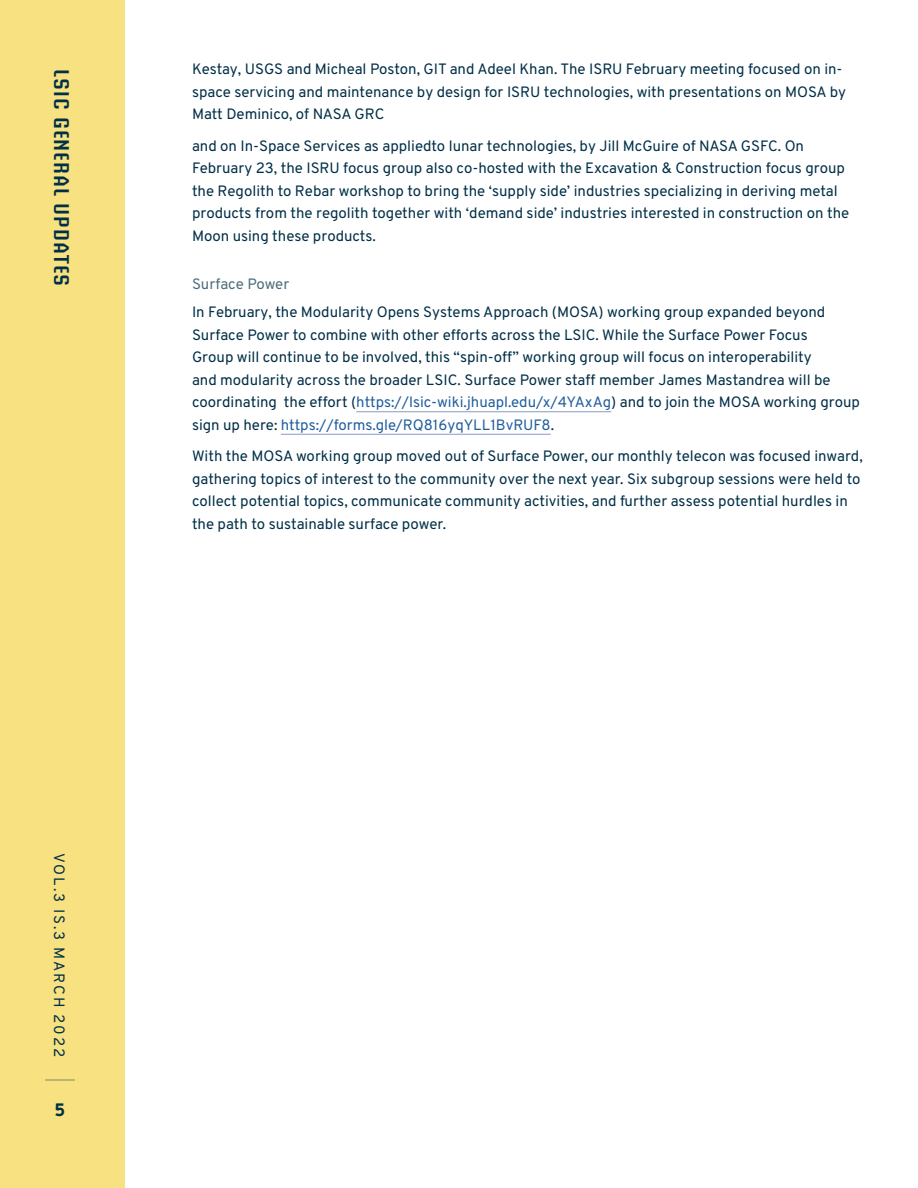
<style>
.page{position:relative;width:918px;height:1188px;background:#fff}
.page>*{position:absolute;margin:0;border:0;box-sizing:border-box;transform-origin:0 0}
.t1{font:600 21px "Briem Akademi Std";letter-spacing:.05em;color:#002f47}
.t2{font:800 18px "Overpass";color:#002f47}
.t3{font:15px/22.5px "Overpass";color:#002f47}
.t4{font:15px "Overpass";letter-spacing:.12em;color:#002f47}
.t5{font:15px "Overpass";color:#4d6d7e}
.s1{color:#215e9e}
</style>
<div class="page">
<div style="left:0;top:0;width:125px;height:1188px;background:#f8e180"></div>
<hr style="left:45px;top:1080px;width:30px;height:1px;background:#002f47">
<hr style="left:356px;top:411px;width:255px;height:1px;background:#879bc6">
<hr style="left:281px;top:434px;width:270px;height:1px;background:#879bc6">
<h1 class="t1" style="left:73px;top:69px;width:216px;rotate:90deg">LSIC General Updates</h1>
<p class="t3" style="left:192px;top:58px;width:656px">Kestay, USGS and Micheal Poston, GIT and Adeel Khan. The ISRU February meeting focused on in&shy;space servicing and maintenance by design for ISRU technologies, with presentations on MOSA by<br>Matt Deminico, of NASA GRC</p>
<p class="t3" style="left:192px;top:134px;width:659px">and on In-Space Services as appliedto lunar technologies, by Jill McGuire of NASA GSFC. On February 23, the ISRU focus group also co-hosted with the Excavation &amp; Construction focus group the Regolith to Rebar workshop to bring the ‘supply side’ industries specializing in deriving metal products from the regolith together with ‘demand side’ industries interested in construction on the Moon using these products.</p>
<p class="t5" style="left:192px;top:274px;width:99px">Surface Power</p>
<p class="t3" style="left:192px;top:301px;width:670px">In February, the Modularity Opens Systems Approach (MOSA) working group expanded beyond Surface Power to combine with other efforts across the LSIC. While the Surface Power Focus<br>Group will continue to be involved, this “spin-off” working group will focus on interoperability<br>and modularity across the broader LSIC. Surface Power staff member James Mastandrea will be coordinating the effort (<span class="s1">https://lsic-wiki.jhuapl.edu/x/4YAxAg</span>) and to join the MOSA working group sign up here: <span class="s1">https://forms.gle/RQ816yqYLL1BvRUF8</span>.</p>
<p class="t3" style="left:192px;top:445px;width:672px">With the MOSA working group moved out of Surface Power, our monthly telecon was focused inward, gathering topics of interest to the community over the next year. Six subgroup sessions were held to collect potential topics, communicate community activities, and further assess potential hurdles in the path to sustainable surface power.</p>
<p class="t4" style="left:68px;top:853px;width:205px;rotate:90deg">VOL.3 IS.3 MARCH 2022</p>
<p class="t2" style="left:55px;top:1099px;width:12px">5</p>
</div>
